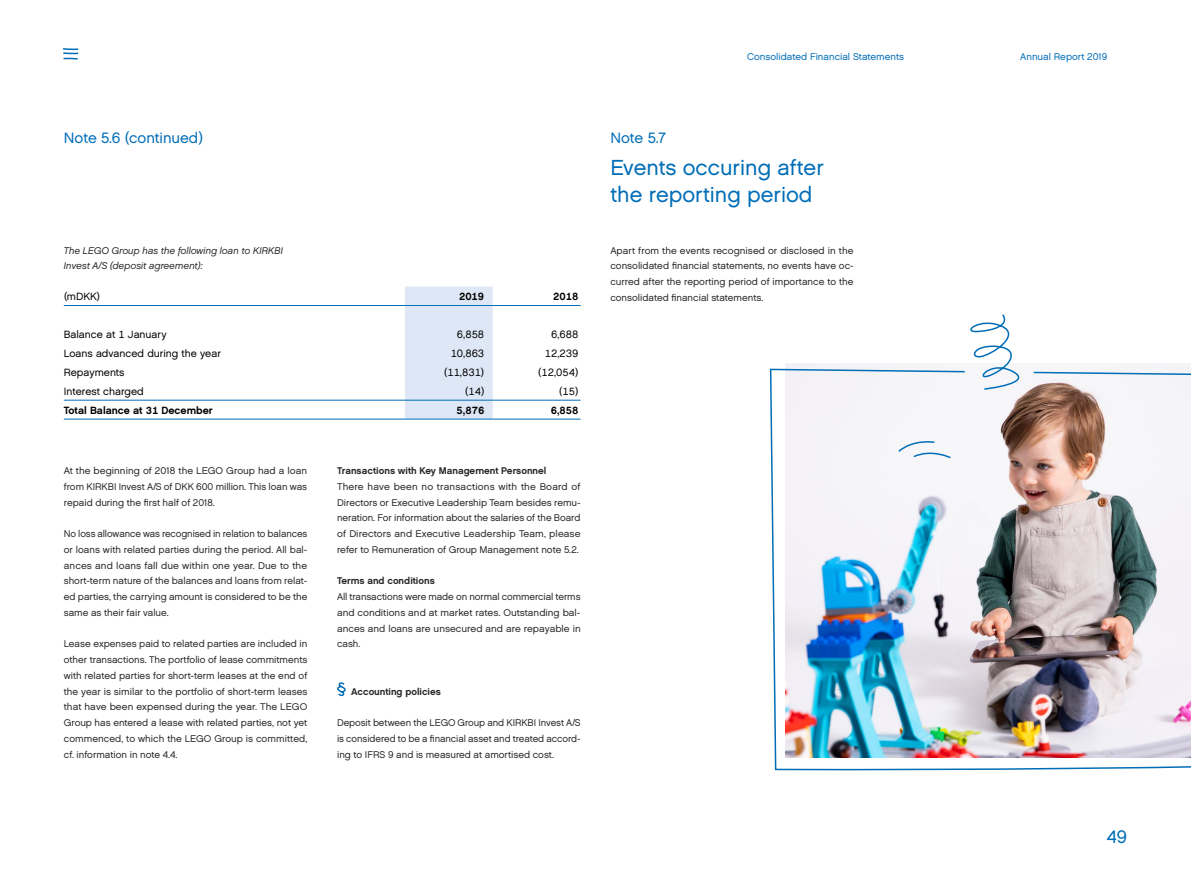
<style>
.page{position:relative;width:1191px;height:893px;background:#fff}
.page>*{position:absolute;margin:0;border:0;box-sizing:border-box;transform-origin:0 0}
.t1{font:21.75px/27px "LEGO Chalet 60";color:#006db7}
.t2{font:18px "LEGO Chalet 60";color:#006db7}
.t3{font:15px "LEGO Chalet 60";color:#006db7}
.t4{font:10.5px "LEGO Chalet 60";color:#000}
.t5{font:10.5px "LEGO Chalet 60 Tab";color:#000}
.t6{font:700 10.5px "LEGO Chalet 60";color:#000}
.t7{font:700 10.5px "LEGO Chalet 60 Tab";color:#000}
.t8{font:9.75px/15.8px "LEGO Chalet 60";color:#282827;text-align:justify}
.t9{font:700 9.75px "LEGO Chalet 60";color:#282827}
.t10{font:italic 9.75px/15.8px "LEGO Chalet 60";color:#282827}
.t11{font:9.75px "LEGO Chalet 60";color:#006db7}
</style>
<div class="page">
<img style="left:769px;top:368px;width:422px;height:403px">
<svg style="left:896px;top:439px;width:56px;height:20px"></svg>
<svg style="left:960px;top:314px;width:78px;height:77px"></svg>
<img style="left:1032px;top:371px;width:159px;height:400px">
<div style="left:405px;top:287px;width:88px;height:132px;background:#dee7f6"></div>
<hr style="left:64px;top:305px;width:341px;height:1px;background:#006db7">
<hr style="left:405px;top:305px;width:88px;height:1px;background:#006db7">
<hr style="left:493px;top:305px;width:87px;height:1px;background:#006db7">
<hr style="left:64px;top:400px;width:341px;height:1px;background:#006db7">
<hr style="left:405px;top:400px;width:88px;height:1px;background:#006db7">
<hr style="left:493px;top:400px;width:87px;height:1px;background:#006db7">
<hr style="left:64px;top:419px;width:341px;height:1px;background:#006db7">
<hr style="left:405px;top:419px;width:88px;height:1px;background:#006db7">
<hr style="left:493px;top:419px;width:87px;height:1px;background:#006db7">
<svg style="left:337px;top:682px;width:9px;height:15px"></svg>
<svg style="left:63px;top:48px;width:16px;height:12px"></svg>
<p class="t11" style="left:747px;top:51px;width:158px">Consolidated Financial Statements</p>
<h3 class="t3" style="left:64px;top:129px;width:141px">Note 5.6 (continued)</h3>
<h3 class="t3" style="left:610px;top:129px;width:57px">Note 5.7</h3>
<h1 class="t1" style="left:610px;top:154px;width:215px">Events occuring after the reporting period</h1>
<p class="t8" style="left:610px;top:242px;width:245px">Apart from the events recognised or disclosed in the consolidated financial statements, no events have oc&shy;curred after the reporting period of importance to the consolidated financial statements.</p>
<p class="t10" style="left:64px;top:242px;width:221px">The LEGO Group has the following loan to KIRKBI<br>Invest A/S (deposit agreement):</p>
<p class="t4" style="left:64px;top:290px;width:38px">(mDKK)</p>
<p class="t7" style="left:459px;top:290px;width:27px">2019</p>
<p class="t7" style="left:553px;top:290px;width:27px">2018</p>
<p class="t4" style="left:64px;top:328px;width:104px">Balance at 1 January</p>
<p class="t5" style="left:457px;top:328px;width:29px">6,858</p>
<p class="t5" style="left:551px;top:328px;width:29px">6,688</p>
<p class="t4" style="left:64px;top:347px;width:159px">Loans advanced during the year</p>
<p class="t5" style="left:451px;top:347px;width:35px">10,863</p>
<p class="t5" style="left:545px;top:347px;width:35px">12,239</p>
<p class="t4" style="left:64px;top:366px;width:62px">Repayments</p>
<p class="t5" style="left:444px;top:366px;width:42px">(11,831)</p>
<p class="t5" style="left:538px;top:366px;width:42px">(12,054)</p>
<p class="t4" style="left:64px;top:385px;width:81px">Interest charged</p>
<p class="t5" style="left:465px;top:385px;width:21px">(14)</p>
<p class="t5" style="left:559px;top:385px;width:21px">(15)</p>
<p class="t6" style="left:64px;top:403px;width:150px">Total Balance at 31 December</p>
<p class="t7" style="left:456px;top:403px;width:29px">5,876</p>
<p class="t7" style="left:551px;top:403px;width:29px">6,858</p>
<p class="t8" style="left:64px;top:463px;width:245px">At the beginning of 2018 the LEGO Group had a loan from KIRKBI Invest A/S of DKK 600 million. This loan was repaid during the first half of 2018.</p>
<p class="t8" style="left:64px;top:526px;width:245px">No loss allowance was recognised in relation to balances or loans with related parties during the period. All bal&shy;ances and loans fall due within one year. Due to the short-term nature of the balances and loans from relat&shy;ed parties, the carrying amount is considered to be the same as their fair value.</p>
<p class="t8" style="left:64px;top:636px;width:245px">Lease expenses paid to related parties are included in other transactions. The portfolio of lease commitments with related parties for short-term leases at the end of the year is similar to the portfolio of short-term leases that have been expensed during the year. The LEGO Group has entered a lease with related parties, not yet commenced, to which the LEGO Group is committed, cf. information in note 4.4.</p>
<p class="t9" style="left:337px;top:465px;width:211px">Transactions with Key Management Personnel</p>
<p class="t8" style="left:337px;top:478px;width:245px">There have been no transactions with the Board of Directors or Executive Leadership Team besides remu&shy;neration. For information about the salaries of the Board of Directors and Executive Leadership Team, please refer to Remuneration of Group Management note 5.2.</p>
<p class="t9" style="left:337px;top:575px;width:99px">Terms and conditions</p>
<p class="t8" style="left:337px;top:589px;width:245px">All transactions were made on normal commercial terms and conditions and at market rates. Outstanding bal&shy;ances and loans are unsecured and are repayable in cash.</p>
<p class="t9" style="left:351px;top:685px;width:91px">Accounting policies</p>
<p class="t8" style="left:337px;top:715px;width:245px">Deposit between the LEGO Group and KIRKBI Invest A/S is considered to be a financial asset and treated accord&shy;ing to IFRS 9 and is measured at amortised cost.</p>
<p class="t11" style="left:1020px;top:51px;width:89px">Annual Report 2019</p>
<h2 class="t2" style="left:1107px;top:825px;width:22px">49</h2>
</div>
